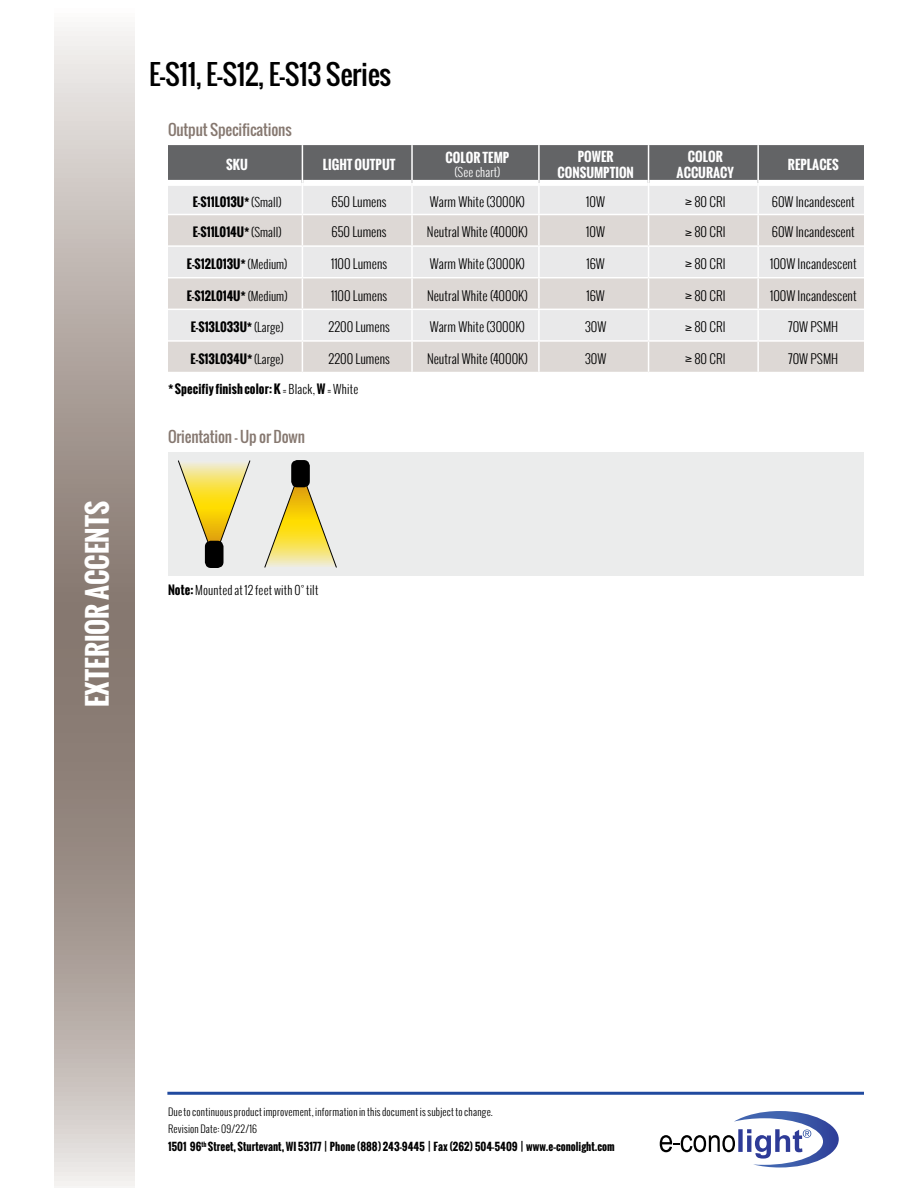
<style>
.page{position:relative;width:918px;height:1188px;background:#fff}
.page>*{position:absolute;margin:0;border:0;box-sizing:border-box;transform-origin:0 0}
.t1{font:27.45px "Oswald";letter-spacing:-.01em;color:#000}
.t2{font:700 27px "Oswald";color:#fff}
.t3{font:15px "Oswald";letter-spacing:-.01em;color:#867870}
.t4{font:300 12.75px "Oswald";color:#000}
.t5{font:700 12.75px/15.3px "Oswald";color:#fff;text-align:center}
.t6{font:700 12px "Oswald";color:#000}
.t7{font:300 12px "Oswald";letter-spacing:.01em;color:#000}
.t8{font:300 12px "Oswald";color:#fff}
.t9{font:700 10.5px "Oswald";color:#000}
.t10{font:300 10.2px/16.6px "Oswald";letter-spacing:.015em;color:#000}
.s1{font-weight:300}
.s2{font-weight:700}
</style>
<div class="page">
<svg style="left:660px;top:1111px;width:179px;height:57px"></svg>
<hr style="left:167px;top:1092px;width:697px;height:3px;background:#214a9f">
<svg style="left:54px;top:27px;width:81px;height:1161px"></svg>
<div style="left:168px;top:452px;width:696px;height:123px;background:#ebecec"></div>
<svg style="left:264px;top:483px;width:73px;height:85px"></svg>
<div style="left:291px;top:460px;width:19px;height:27px;background:#000;border-radius:6px"></div>
<svg style="left:178px;top:460px;width:72px;height:100px"></svg>
<div style="left:205px;top:541px;width:19px;height:27px;background:#000;border-radius:6px"></div>
<div style="left:168px;top:145px;width:696px;height:35px;background:#636466"></div>
<div style="left:168px;top:186px;width:696px;height:28px;background:#e9e9ea"></div>
<svg style="left:168px;top:215px;width:696px;height:157px;fill:#ddd8d5"></svg>
<hr style="left:302px;top:145px;width:1px;height:38px;background:#fff">
<hr style="left:411px;top:145px;width:2px;height:38px;background:#fff">
<hr style="left:538px;top:145px;width:2px;height:38px;background:#fff">
<hr style="left:302px;top:183px;width:1px;height:31px;background:#fff">
<hr style="left:302px;top:215px;width:1px;height:30px;background:#fff">
<hr style="left:302px;top:247px;width:1px;height:30px;background:#fff">
<hr style="left:302px;top:278px;width:1px;height:31px;background:#fff">
<hr style="left:302px;top:310px;width:1px;height:30px;background:#fff">
<hr style="left:302px;top:342px;width:1px;height:30px;background:#fff">
<hr style="left:411px;top:183px;width:2px;height:31px;background:#fff">
<hr style="left:411px;top:215px;width:2px;height:30px;background:#fff">
<hr style="left:411px;top:247px;width:2px;height:30px;background:#fff">
<hr style="left:411px;top:278px;width:2px;height:31px;background:#fff">
<hr style="left:411px;top:310px;width:2px;height:30px;background:#fff">
<hr style="left:411px;top:342px;width:2px;height:30px;background:#fff">
<hr style="left:538px;top:183px;width:2px;height:31px;background:#fff">
<hr style="left:538px;top:215px;width:2px;height:30px;background:#fff">
<hr style="left:538px;top:247px;width:2px;height:30px;background:#fff">
<hr style="left:538px;top:278px;width:2px;height:31px;background:#fff">
<hr style="left:538px;top:310px;width:2px;height:30px;background:#fff">
<hr style="left:538px;top:342px;width:2px;height:30px;background:#fff">
<hr style="left:168px;top:277px;width:134px;height:1px;background:#fff">
<hr style="left:302px;top:277px;width:110px;height:1px;background:#fff">
<hr style="left:412px;top:277px;width:127px;height:1px;background:#fff">
<hr style="left:539px;top:277px;width:110px;height:1px;background:#fff">
<hr style="left:649px;top:277px;width:109px;height:1px;background:#fff">
<hr style="left:758px;top:277px;width:106px;height:1px;background:#fff">
<hr style="left:168px;top:340px;width:134px;height:2px;background:#fff">
<hr style="left:302px;top:340px;width:110px;height:2px;background:#fff">
<hr style="left:412px;top:340px;width:127px;height:2px;background:#fff">
<hr style="left:539px;top:340px;width:110px;height:2px;background:#fff">
<hr style="left:649px;top:340px;width:109px;height:2px;background:#fff">
<hr style="left:758px;top:340px;width:106px;height:2px;background:#fff">
<hr style="left:648px;top:145px;width:1px;height:38px;background:#fff">
<hr style="left:648px;top:183px;width:1px;height:31px;background:#fff">
<hr style="left:648px;top:215px;width:1px;height:30px;background:#fff">
<hr style="left:648px;top:247px;width:1px;height:30px;background:#fff">
<hr style="left:648px;top:278px;width:1px;height:31px;background:#fff">
<hr style="left:648px;top:310px;width:1px;height:30px;background:#fff">
<hr style="left:648px;top:342px;width:1px;height:30px;background:#fff">
<hr style="left:757px;top:145px;width:2px;height:38px;background:#fff">
<hr style="left:757px;top:183px;width:2px;height:31px;background:#fff">
<hr style="left:757px;top:215px;width:2px;height:30px;background:#fff">
<hr style="left:757px;top:247px;width:2px;height:30px;background:#fff">
<hr style="left:757px;top:278px;width:2px;height:31px;background:#fff">
<hr style="left:757px;top:310px;width:2px;height:30px;background:#fff">
<hr style="left:757px;top:342px;width:2px;height:30px;background:#fff">
<hr style="left:168px;top:245px;width:134px;height:2px;background:#fff">
<hr style="left:302px;top:245px;width:110px;height:2px;background:#fff">
<hr style="left:412px;top:245px;width:127px;height:2px;background:#fff">
<hr style="left:539px;top:245px;width:110px;height:2px;background:#fff">
<hr style="left:649px;top:245px;width:109px;height:2px;background:#fff">
<hr style="left:758px;top:245px;width:106px;height:2px;background:#fff">
<hr style="left:168px;top:309px;width:134px;height:1px;background:#fff">
<hr style="left:302px;top:309px;width:110px;height:1px;background:#fff">
<hr style="left:412px;top:309px;width:127px;height:1px;background:#fff">
<hr style="left:539px;top:309px;width:110px;height:1px;background:#fff">
<hr style="left:649px;top:309px;width:109px;height:1px;background:#fff">
<hr style="left:758px;top:309px;width:106px;height:1px;background:#fff">
<h2 class="t2" style="left:77px;top:707px;width:208px;rotate:-90deg">EXTERIOR ACCENTS</h2>
<h1 class="t1" style="left:149px;top:54px;width:244px">E-S11, E-S12, E-S13 Series</h1>
<p class="t3" style="left:168px;top:119px;width:125px">Output Specifications</p>
<p class="t5" style="left:226px;top:157px;width:23px">SKU</p>
<p class="t5" style="left:323px;top:157px;width:74px">LIGHT OUTPUT</p>
<p class="t5" style="left:446px;top:150px;width:65px">COLOR TEMP</p>
<p class="t8" style="left:455px;top:164px;width:47px">(See chart)</p>
<p class="t5" style="left:557px;top:149px;width:78px">POWER<br>CONSUMPTION</p>
<p class="t5" style="left:677px;top:149px;width:59px">COLOR<br>ACCURACY</p>
<p class="t5" style="left:788px;top:157px;width:52px">REPLACES</p>
<p class="t6" style="left:193px;top:193px;width:90px">E-S11L013U* <span class="s1">(Small)</span></p>
<p class="t4" style="left:332px;top:193px;width:57px">650 Lumens</p>
<p class="t4" style="left:430px;top:193px;width:97px">Warm White (3000K)</p>
<p class="t4" style="left:586px;top:193px;width:20px">10W</p>
<p class="t4" style="left:685px;top:193px;width:42px">≥ 80 CRI</p>
<p class="t4" style="left:772px;top:193px;width:85px">60W Incandescent</p>
<p class="t6" style="left:193px;top:223px;width:90px">E-S11L014U* <span class="s1">(Small)</span></p>
<p class="t4" style="left:332px;top:223px;width:57px">650 Lumens</p>
<p class="t4" style="left:427px;top:223px;width:102px">Neutral White (4000K)</p>
<p class="t4" style="left:586px;top:223px;width:20px">10W</p>
<p class="t4" style="left:685px;top:223px;width:42px">≥ 80 CRI</p>
<p class="t4" style="left:772px;top:223px;width:85px">60W Incandescent</p>
<p class="t6" style="left:187px;top:255px;width:102px">E-S12L013U* <span class="s1">(Medium)</span></p>
<p class="t4" style="left:331px;top:255px;width:58px">1100 Lumens</p>
<p class="t4" style="left:430px;top:255px;width:97px">Warm White (3000K)</p>
<p class="t4" style="left:586px;top:255px;width:20px">16W</p>
<p class="t4" style="left:685px;top:255px;width:42px">≥ 80 CRI</p>
<p class="t4" style="left:770px;top:255px;width:88px">100W Incandescent</p>
<p class="t6" style="left:187px;top:287px;width:102px">E-S12L014U* <span class="s1">(Medium)</span></p>
<p class="t4" style="left:331px;top:287px;width:58px">1100 Lumens</p>
<p class="t4" style="left:427px;top:287px;width:102px">Neutral White (4000K)</p>
<p class="t4" style="left:586px;top:287px;width:20px">16W</p>
<p class="t4" style="left:685px;top:287px;width:42px">≥ 80 CRI</p>
<p class="t4" style="left:770px;top:287px;width:88px">100W Incandescent</p>
<p class="t6" style="left:191px;top:318px;width:94px">E-S13L033U* <span class="s1">(Large)</span></p>
<p class="t4" style="left:328px;top:318px;width:63px">2200 Lumens</p>
<p class="t4" style="left:430px;top:318px;width:97px">Warm White (3000K)</p>
<p class="t4" style="left:585px;top:318px;width:23px">30W</p>
<p class="t4" style="left:685px;top:318px;width:42px">≥ 80 CRI</p>
<p class="t4" style="left:789px;top:318px;width:51px">70W PSMH</p>
<p class="t6" style="left:191px;top:350px;width:95px">E-S13L034U* <span class="s1">(Large)</span></p>
<p class="t4" style="left:328px;top:350px;width:63px">2200 Lumens</p>
<p class="t4" style="left:427px;top:350px;width:102px">Neutral White (4000K)</p>
<p class="t4" style="left:585px;top:350px;width:23px">30W</p>
<p class="t4" style="left:685px;top:350px;width:42px">≥ 80 CRI</p>
<p class="t4" style="left:789px;top:350px;width:51px">70W PSMH</p>
<p class="t6" style="left:168px;top:380px;width:192px">* Specifiy finish color:K <span class="s1">= Black,</span> W <span class="s1">= White</span></p>
<p class="t3" style="left:168px;top:425px;width:138px">Orientation - Up or Down</p>
<p class="t7" style="left:168px;top:581px;width:152px"><span class="s2">Note:</span> Mounted at 12 feet with 0° tilt</p>
<p class="t10" style="left:168px;top:1103px;width:326px">Due to continuous product improvement, information in this document is subject to change.<br>Revision Date: 09/22/16</p>
<p class="t9" style="left:168px;top:1138px;width:448px">1501 96<sup>th</sup> Street, Sturtevant, WI 53177 | Phone (888) 243-9445 | Fax (262) 504-5409 | www.e–conolight.com</p>
</div>
